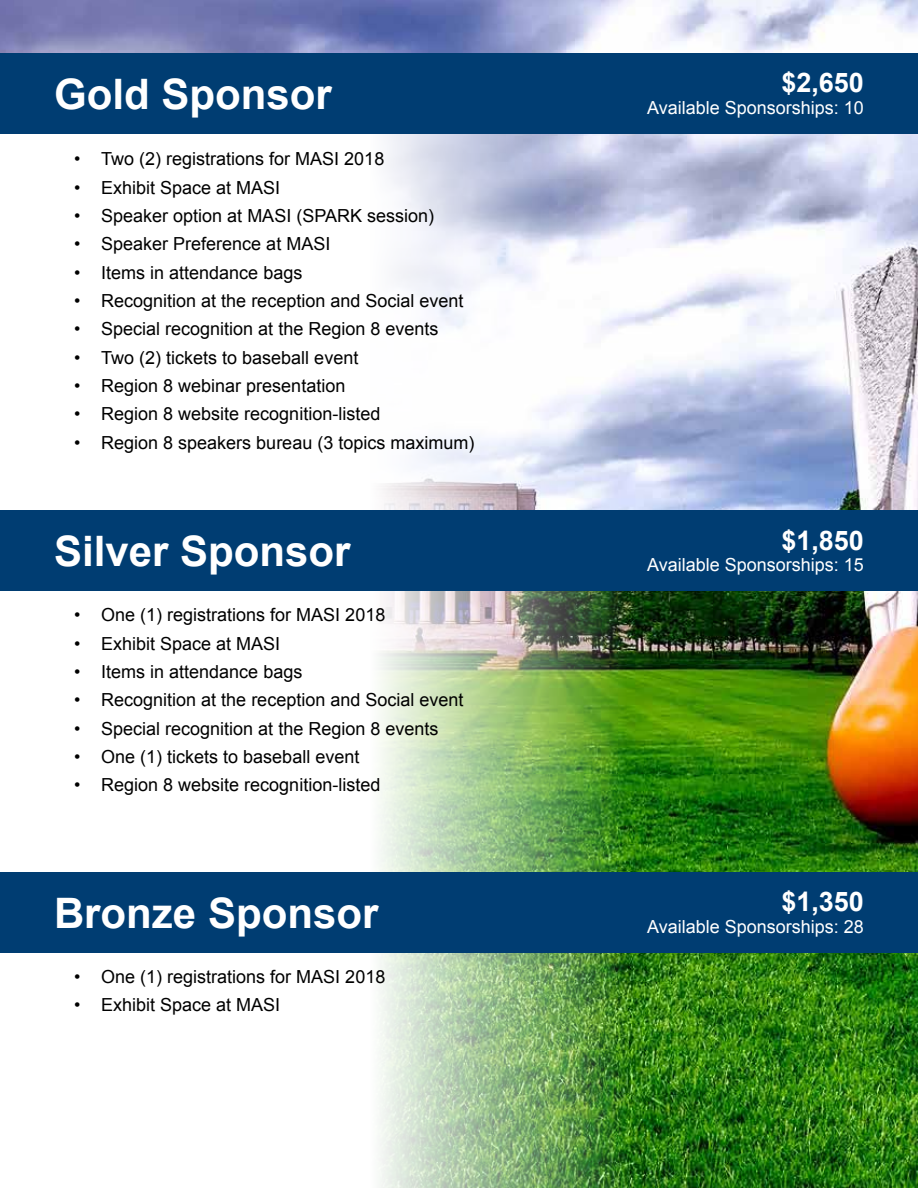
<style>
.page{position:relative;width:918px;height:1188px;background:#fff}
.page>*{position:absolute;margin:0;border:0;box-sizing:border-box;transform-origin:0 0}
.t1{font:700 42px "Arial";color:#fff}
.t2{font:700 27px "Arial";color:#fff}
.t3{font:18px "Arial";color:#000}
.t4{font:18px "Arial";color:#fff}
</style>
<div class="page">
<img style="left:0;top:0;width:918px;height:1188px">
<div style="left:0;top:134px;width:299px;height:1054px;background:#fff"></div>
<img style="left:299px;top:134px;width:346px;height:1054px">
<div style="left:0;top:53px;width:918px;height:81px;background:#003d72"></div>
<div style="left:0;top:510px;width:918px;height:81px;background:#003d72"></div>
<div style="left:0;top:872px;width:918px;height:81px;background:#003d72"></div>
<h1 class="t1" style="left:54px;top:66px;width:279px">Gold Sponsor</h1>
<p class="t3" style="left:74px;top:147px;width:312px">• Two (2) registrations for MASI 2018</p>
<p class="t3" style="left:74px;top:176px;width:208px">• Exhibit Space at MASI</p>
<p class="t3" style="left:74px;top:204px;width:361px">• Speaker option at MASI (SPARK session)</p>
<p class="t3" style="left:74px;top:232px;width:258px">• Speaker Preference at MASI</p>
<p class="t3" style="left:74px;top:261px;width:230px">• Items in attendance bags</p>
<p class="t3" style="left:74px;top:289px;width:391px">• Recognition at the reception and Social event</p>
<p class="t3" style="left:74px;top:317px;width:366px">• Special recognition at the Region 8 events</p>
<p class="t3" style="left:74px;top:346px;width:286px">• Two (2) tickets to baseball event</p>
<p class="t3" style="left:74px;top:374px;width:273px">• Region 8 webinar presentation</p>
<p class="t3" style="left:74px;top:402px;width:308px">• Region 8 website recognition-listed</p>
<p class="t3" style="left:74px;top:431px;width:402px">• Region 8 speakers bureau (3 topics maximum)</p>
<h1 class="t1" style="left:54px;top:523px;width:298px">Silver Sponsor</h1>
<p class="t3" style="left:74px;top:603px;width:313px">• One (1) registrations for MASI 2018</p>
<p class="t3" style="left:74px;top:631px;width:208px">• Exhibit Space at MASI</p>
<p class="t3" style="left:74px;top:660px;width:230px">• Items in attendance bags</p>
<p class="t3" style="left:74px;top:688px;width:391px">• Recognition at the reception and Social event</p>
<p class="t3" style="left:74px;top:717px;width:366px">• Special recognition at the Region 8 events</p>
<p class="t3" style="left:74px;top:745px;width:287px">• One (1) tickets to baseball event</p>
<p class="t3" style="left:74px;top:773px;width:308px">• Region 8 website recognition-listed</p>
<h1 class="t1" style="left:54px;top:885px;width:326px">Bronze Sponsor</h1>
<p class="t3" style="left:74px;top:965px;width:313px">• One (1) registrations for MASI 2018</p>
<p class="t3" style="left:74px;top:993px;width:208px">• Exhibit Space at MASI</p>
<h2 class="t2" style="left:781px;top:65px;width:84px">$2,650</h2>
<p class="t4" style="left:647px;top:96px;width:218px">Available Sponsorships: 10</p>
<h2 class="t2" style="left:781px;top:522px;width:84px">$1,850</h2>
<p class="t4" style="left:647px;top:553px;width:218px">Available Sponsorships: 15</p>
<h2 class="t2" style="left:781px;top:884px;width:84px">$1,350</h2>
<p class="t4" style="left:647px;top:915px;width:218px">Available Sponsorships: 28</p>
</div>
